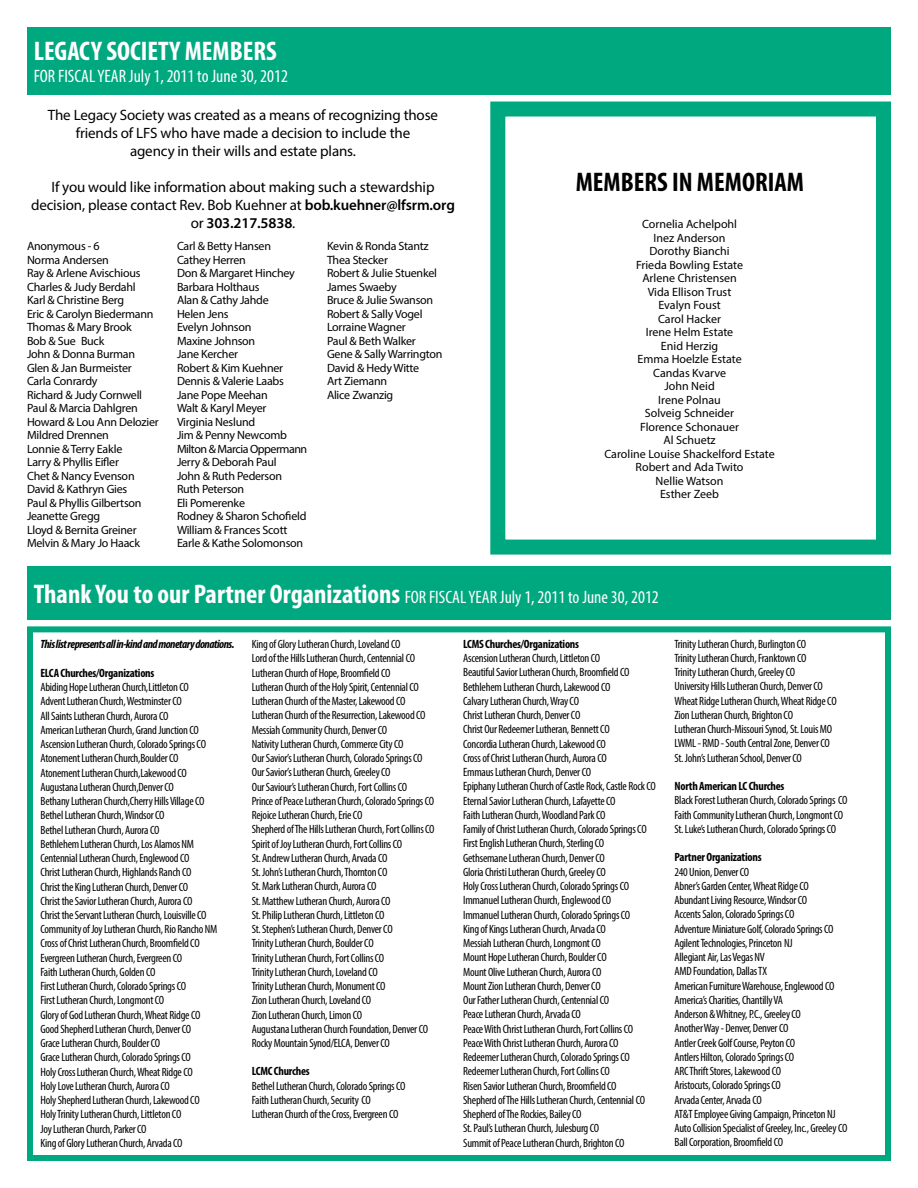
<style>
.page{position:relative;width:918px;height:1188px;background:#fff}
.page>*{position:absolute;margin:0;border:0;box-sizing:border-box;transform-origin:0 0}
.t1{font:700 condensed 27px "Myriad Pro";color:#fff}
.t2{font:700 condensed 27px "Myriad Pro";color:#000}
.t3{font:condensed 18px "Myriad Pro";color:#fff}
.t4{font:15px/18px "Myriad Pro";letter-spacing:-.01em;color:#000;text-align:center}
.t5{font:condensed 12px/14.2px "Myriad Pro";letter-spacing:-.02em;color:#000}
.t6{font:12px/13.5px "Myriad Pro";letter-spacing:-.02em;color:#000}
.t7{font:12px/13.5px "Myriad Pro";color:#000;text-align:center}
.t8{font:700 condensed 12px "Myriad Pro";letter-spacing:-.02em;color:#000}
.t9{font:italic 700 condensed 12px "Myriad Pro";letter-spacing:-.04em;color:#000}
.s1{font-weight:600}
.s2{font-weight:700;font-size:27px}
</style>
<div class="page">
<div style="left:27px;top:566px;width:864px;height:53px;background:#00a880"></div>
<div style="left:490px;top:102px;width:401px;height:453px;border:15px solid #00a880"></div>
<div style="left:27px;top:27px;width:864px;height:68px;background:#00a880"></div>
<div style="left:27px;top:626px;width:864px;height:535px;border:6px solid #00a880"></div>
<h1 class="t1" style="left:34px;top:34px;width:244px">LEGACY SOCIETY MEMBERS</h1>
<h2 class="t3" style="left:34px;top:65px;width:256px">FOR FISCAL YEAR July 1, 2011 to June 30, 2012</h2>
<p class="t4" style="left:48px;top:106px;width:392px">The Legacy Society was created as a means of recognizing those friends of LFS who have made a decision to include the<br>agency in their wills and estate plans.</p>
<p class="t4" style="left:31px;top:178px;width:425px">If you would like information about making such a stewardship decision, please contact Rev. Bob Kuehner at <span class="s1">bob.kuehner@lfsrm.org </span>or <span class="s1">303.217.5838</span>.</p>
<p class="t6" style="left:27px;top:239px;width:133px">Anonymous - 6<br>Norma Andersen<br>Ray &amp; Arlene Avischious<br>Charles &amp; Judy Berdahl<br>Karl &amp; Christine Berg<br>Eric &amp; Carolyn Biedermann<br>Thomas &amp; Mary Brook<br>Bob &amp; Sue Buck<br>John &amp; Donna Burman<br>Glen &amp; Jan Burmeister<br>Carla Conrardy<br>Richard &amp; Judy Cornwell<br>Paul &amp; Marcia Dahlgren<br>Howard &amp; Lou Ann Delozier<br>Mildred Drennen<br>Lonnie &amp; Terry Eakle<br>Larry &amp; Phyllis Eifler<br>Chet &amp; Nancy Evenson<br>David &amp; Kathryn Gies<br>Paul &amp; Phyllis Gilbertson<br>Jeanette Gregg<br>Lloyd &amp; Bernita Greiner<br>Melvin &amp; Mary Jo Haack</p>
<p class="t6" style="left:177px;top:239px;width:132px">Carl &amp; Betty Hansen<br>Cathey Herren<br>Don &amp; Margaret Hinchey<br>Barbara Holthaus<br>Alan &amp; Cathy Jahde<br>Helen Jens<br>Evelyn Johnson<br>Maxine Johnson<br>Jane Kercher<br>Robert &amp; Kim Kuehner<br>Dennis &amp; Valerie Laabs<br>Jane Pope Meehan<br>Walt &amp; Karyl Meyer<br>Virginia Neslund<br>Jim &amp; Penny Newcomb<br>Milton &amp; Marcia Oppermann<br>Jerry &amp; Deborah Paul<br>John &amp; Ruth Pederson<br>Ruth Peterson<br>Eli Pomerenke<br>Rodney &amp; Sharon Schofield<br>William &amp; Frances Scott<br>Earle &amp; Kathe Solomonson</p>
<p class="t6" style="left:327px;top:239px;width:117px">Kevin &amp; Ronda Stantz<br>Thea Stecker<br>Robert &amp; Julie Stuenkel<br>James Swaeby<br>Bruce &amp; Julie Swanson<br>Robert &amp; Sally Vogel<br>Lorraine Wagner<br>Paul &amp; Beth Walker<br>Gene &amp; Sally Warrington<br>David &amp; Hedy Witte<br>Art Ziemann<br>Alice Zwanzig</p>
<h1 class="t2" style="left:576px;top:165px;width:230px">MEMBERS IN MEMORIAM</h1>
<p class="t7" style="left:604px;top:217px;width:172px">Cornelia Achelpohl<br>Inez Anderson<br>Dorothy Bianchi<br>Frieda Bowling Estate<br>Arlene Christensen<br>Vida Ellison Trust<br>Evalyn Foust<br>Carol Hacker<br>Irene Helm Estate<br>Enid Herzig<br>Emma Hoelzle Estate<br>Candas Kvarve<br>John Neid<br>Irene Polnau<br>Solveig Schneider<br>Florence Schonauer<br>Al Schuetz<br>Caroline Louise Shackelford Estate<br>Robert and Ada Twito<br>Nellie Watson<br>Esther Zeeb</p>
<h2 class="t3" style="left:34px;top:586px;width:627px"><span class="s2">Thank You to our Partner Organizations</span> FOR FISCAL YEAR July 1, 2011 to June 30, 2012</h2>
<p class="t9" style="left:40px;top:637px;width:195px">This list represents all in-kind and monetary donations.</p>
<p class="t8" style="left:40px;top:665px;width:115px">ELCA Churches/Organizations</p>
<p class="t5" style="left:40px;top:680px;width:178px">Abiding Hope Lutheran Church,Littleton CO<br>Advent Lutheran Church, Westminster CO<br>All Saints Lutheran Church, Aurora CO<br>American Lutheran Church, Grand Junction CO Ascension Lutheran Church, Colorado Springs CO Atonement Lutheran Church,Boulder CO Atonement Lutheran Church,Lakewood CO Augustana Lutheran Church,Denver CO<br>Bethany Lutheran Church,Cherry Hills Village CO Bethel Lutheran Church, Windsor CO<br>Bethel Lutheran Church, Aurora CO<br>Bethlehem Lutheran Church, Los Alamos NM Centennial Lutheran Church, Englewood CO<br>Christ Lutheran Church, Highlands Ranch CO<br>Christ the King Lutheran Church, Denver CO<br>Christ the Savior Lutheran Church, Aurora CO<br>Christ the Servant Lutheran Church, Louisville CO Community of Joy Lutheran Church, Rio Rancho NM Cross of Christ Lutheran Church, Broomfield CO Evergreen Lutheran Church, Evergreen CO<br>Faith Lutheran Church, Golden CO<br>First Lutheran Church, Colorado Springs CO<br>First Lutheran Church, Longmont CO<br>Glory of God Lutheran Church, Wheat Ridge CO Good Shepherd Lutheran Church, Denver CO<br>Grace Lutheran Church, Boulder CO<br>Grace Lutheran Church, Colorado Springs CO<br>Holy Cross Lutheran Church, Wheat Ridge CO<br>Holy Love Lutheran Church, Aurora CO<br>Holy Shepherd Lutheran Church, Lakewood CO Holy Trinity Lutheran Church, Littleton CO<br>Joy Lutheran Church, Parker CO<br>King of Glory Lutheran Church, Arvada CO</p>
<p class="t5" style="left:252px;top:637px;width:184px">King of Glory Lutheran Church, Loveland CO<br>Lord of the Hills Lutheran Church, Centennial CO Lutheran Church of Hope, Broomfield CO<br>Lutheran Church of the Holy Spirit, Centennial CO Lutheran Church of the Master, Lakewood CO Lutheran Church of the Resurrection, Lakewood CO Messiah Community Church, Denver CO<br>Nativity Lutheran Church, Commerce City CO<br>Our Savior’s Lutheran Church, Colorado Springs CO Our Savior’s Lutheran Church, Greeley CO<br>Our Saviour’s Lutheran Church, Fort Collins CO<br>Prince of Peace Lutheran Church, Colorado Springs CO Rejoice Lutheran Church, Erie CO<br>Shepherd of The Hills Lutheran Church, Fort Collins CO Spirit of Joy Lutheran Church, Fort Collins CO<br>St. Andrew Lutheran Church, Arvada CO<br>St. John’s Lutheran Church, Thornton CO<br>St. Mark Lutheran Church, Aurora CO<br>St. Matthew Lutheran Church, Aurora CO<br>St. Philip Lutheran Church, Littleton CO<br>St. Stephen’s Lutheran Church, Denver CO<br>Trinity Lutheran Church, Boulder CO<br>Trinity Lutheran Church, Fort Collins CO<br>Trinity Lutheran Church, Loveland CO<br>Trinity Lutheran Church, Monument CO<br>Zion Lutheran Church, Loveland CO<br>Zion Lutheran Church, Limon CO<br>Augustana Lutheran Church Foundation, Denver CO Rocky Mountain Synod/ELCA, Denver CO</p>
<p class="t8" style="left:252px;top:1064px;width:59px">LCMC Churches</p>
<p class="t5" style="left:252px;top:1078px;width:155px">Bethel Lutheran Church, Colorado Springs CO<br>Faith Lutheran Church, Security CO<br>Lutheran Church of the Cross, Evergreen CO</p>
<p class="t8" style="left:463px;top:636px;width:117px">LCMS Churches/Organizations</p>
<p class="t5" style="left:463px;top:651px;width:194px">Ascension Lutheran Church, Littleton CO<br>Beautiful Savior Lutheran Church, Broomfield CO Bethlehem Lutheran Church, Lakewood CO<br>Calvary Lutheran Church, Wray CO<br>Christ Lutheran Church, Denver CO<br>Christ Our Redeemer Lutheran, Bennett CO<br>Concordia Lutheran Church, Lakewood CO<br>Cross of Christ Lutheran Church, Aurora CO<br>Emmaus Lutheran Church, Denver CO<br>Epiphany Lutheran Church of Castle Rock, Castle Rock CO Eternal Savior Lutheran Church, Lafayette CO<br>Faith Lutheran Church, Woodland Park CO<br>Family of Christ Lutheran Church, Colorado Springs CO First English Lutheran Church, Sterling CO<br>Gethsemane Lutheran Church, Denver CO<br>Gloria Christi Lutheran Church, Greeley CO<br>Holy Cross Lutheran Church, Colorado Springs CO Immanuel Lutheran Church, Englewood CO<br>Immanuel Lutheran Church, Colorado Springs CO<br>King of Kings Lutheran Church, Arvada CO<br>Messiah Lutheran Church, Longmont CO<br>Mount Hope Lutheran Church, Boulder CO<br>Mount Olive Lutheran Church, Aurora CO<br>Mount Zion Lutheran Church, Denver CO<br>Our Father Lutheran Church, Centennial CO<br>Peace Lutheran Church, Arvada CO<br>Peace With Christ Lutheran Church, Fort Collins CO Peace With Christ Lutheran Church, Aurora CO Redeemer Lutheran Church, Colorado Springs CO Redeemer Lutheran Church, Fort Collins CO<br>Risen Savior Lutheran Church, Broomfield CO<br>Shepherd of The Hills Lutheran Church, Centennial CO Shepherd of The Rockies, Bailey CO<br>St. Paul’s Lutheran Church, Julesburg CO<br>Summit of Peace Lutheran Church, Brighton CO</p>
<p class="t5" style="left:675px;top:637px;width:164px">Trinity Lutheran Church, Burlington CO<br>Trinity Lutheran Church, Franktown CO<br>Trinity Lutheran Church, Greeley CO<br>University Hills Lutheran Church, Denver CO Wheat Ridge Lutheran Church, Wheat Ridge CO Zion Lutheran Church, Brighton CO<br>Lutheran Church-Missouri Synod, St. Louis MO LWML - RMD - South Central Zone, Denver CO St. John’s Lutheran School, Denver CO</p>
<p class="t8" style="left:675px;top:779px;width:111px">North American LC Churches</p>
<p class="t5" style="left:675px;top:793px;width:175px">Black Forest Lutheran Church, Colorado Springs CO<br>Faith Community Lutheran Church, Longmont CO<br>St. Luke’s Lutheran Church, Colorado Springs CO</p>
<p class="t8" style="left:675px;top:850px;width:89px">Partner Organizations</p>
<p class="t5" style="left:675px;top:864px;width:175px">240 Union, Denver CO<br>Abner’s Garden Center, Wheat Ridge CO<br>Abundant Living Resource, Windsor CO<br>Accents Salon, Colorado Springs CO<br>Adventure Miniature Golf, Colorado Springs CO Agilent Technologies, Princeton NJ<br>Allegiant Air, Las Vegas NV<br>AMD Foundation, Dallas TX<br>American Furniture Warehouse, Englewood CO America’s Charities, Chantilly VA<br>Anderson &amp; Whitney, P.C., Greeley CO<br>Another Way - Denver, Denver CO<br>Antler Creek Golf Course, Peyton CO<br>Antlers Hilton, Colorado Springs CO<br>ARC Thrift Stores, Lakewood CO<br>Aristocuts, Colorado Springs CO<br>Arvada Center, Arvada CO<br>AT&amp;T Employee Giving Campaign, Princeton NJ Auto Collision Specialist of Greeley, Inc., Greeley CO Ball Corporation, Broomfield CO</p>
</div>
